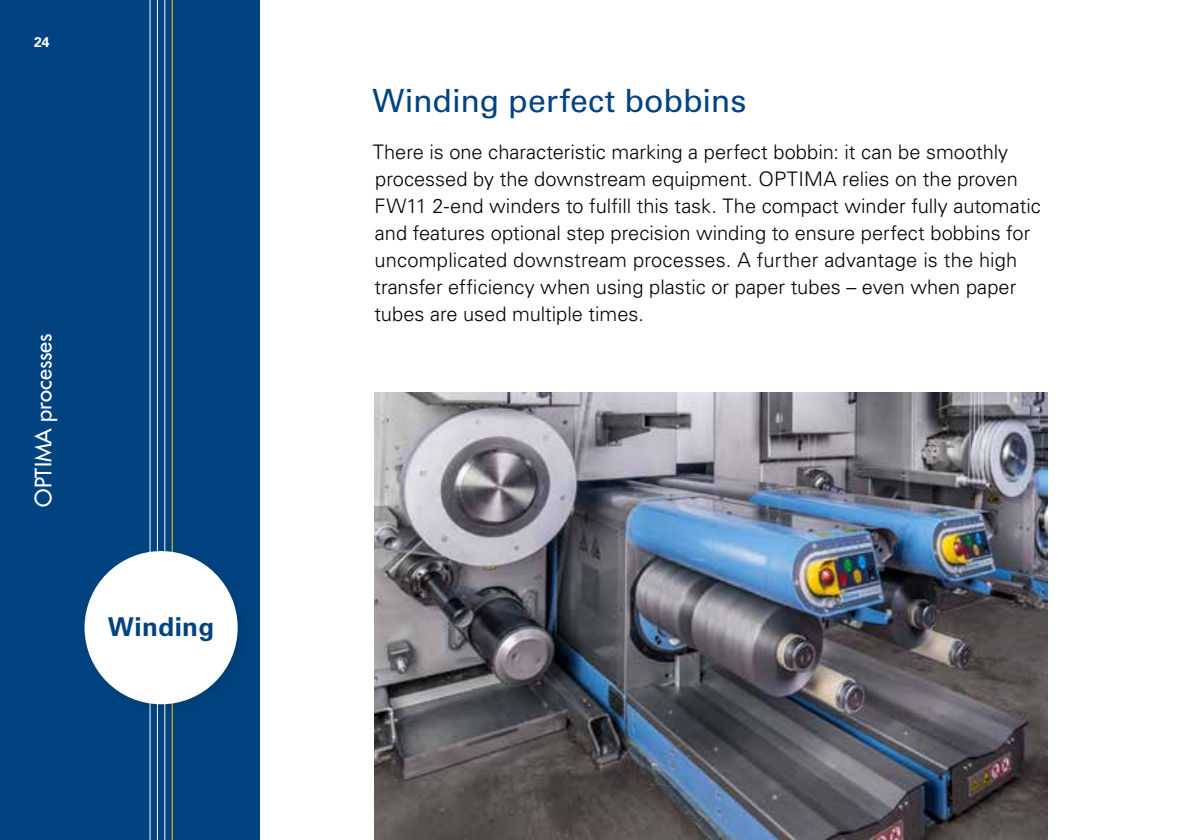
<style>
.page{position:relative;width:1191px;height:840px;background:#fff}
.page>*{position:absolute;margin:0;border:0;box-sizing:border-box;transform-origin:0 0}
.t1{font:500 32px "Univers CE";color:#004380}
.t2{font:700 26px "Univers CE";letter-spacing:.015em;color:#004380}
.t3{font:500 22px "Futura Std";color:#fff}
.t4{font:300 20px/27px "Univers CE";color:#000}
.t5{font:700 14px "Univers CE";color:#fff}
</style>
<div class="page">
<div style="left:0;top:0;width:260px;height:839px;background:#004380"></div>
<hr style="left:149px;top:0;width:1px;height:839px;background:#fff">
<hr style="left:164px;top:0;width:1px;height:839px;background:#fff">
<hr style="left:172px;top:0;width:1px;height:839px;background:#fc0">
<hr style="left:157px;top:0;width:1px;height:839px;background:#fff">
<div style="left:78px;top:544px;width:172px;height:172px;background:#004380"></div>
<div style="left:85px;top:550px;width:153px;height:153px;background:#fff;border-radius:50%"></div>
<img style="left:374px;top:392px;width:673px;height:447px">
<p class="t5" style="left:34px;top:34px;width:17px">24</p>
<p class="t3" style="left:30px;top:506px;width:175px;rotate:-90deg">OPTIMA processes</p>
<h2 class="t2" style="left:108px;top:611px;width:108px">Winding</h2>
<h1 class="t1" style="left:372px;top:82px;width:376px">Winding perfect bobbins</h1>
<p class="t4" style="left:373px;top:138px;width:669px">There is one characteristic marking a perfect bobbin: it can be smoothly processed by the downstream equipment. OPTIMA relies on the proven FW11 2-end winders to fulfill this task. The compact winder fully automatic and features optional step precision winding to ensure perfect bobbins for uncomplicated downstream processes. A further advantage is the high transfer efficiency when using plastic or paper tubes – even when paper tubes are used multiple times.</p>
</div>
